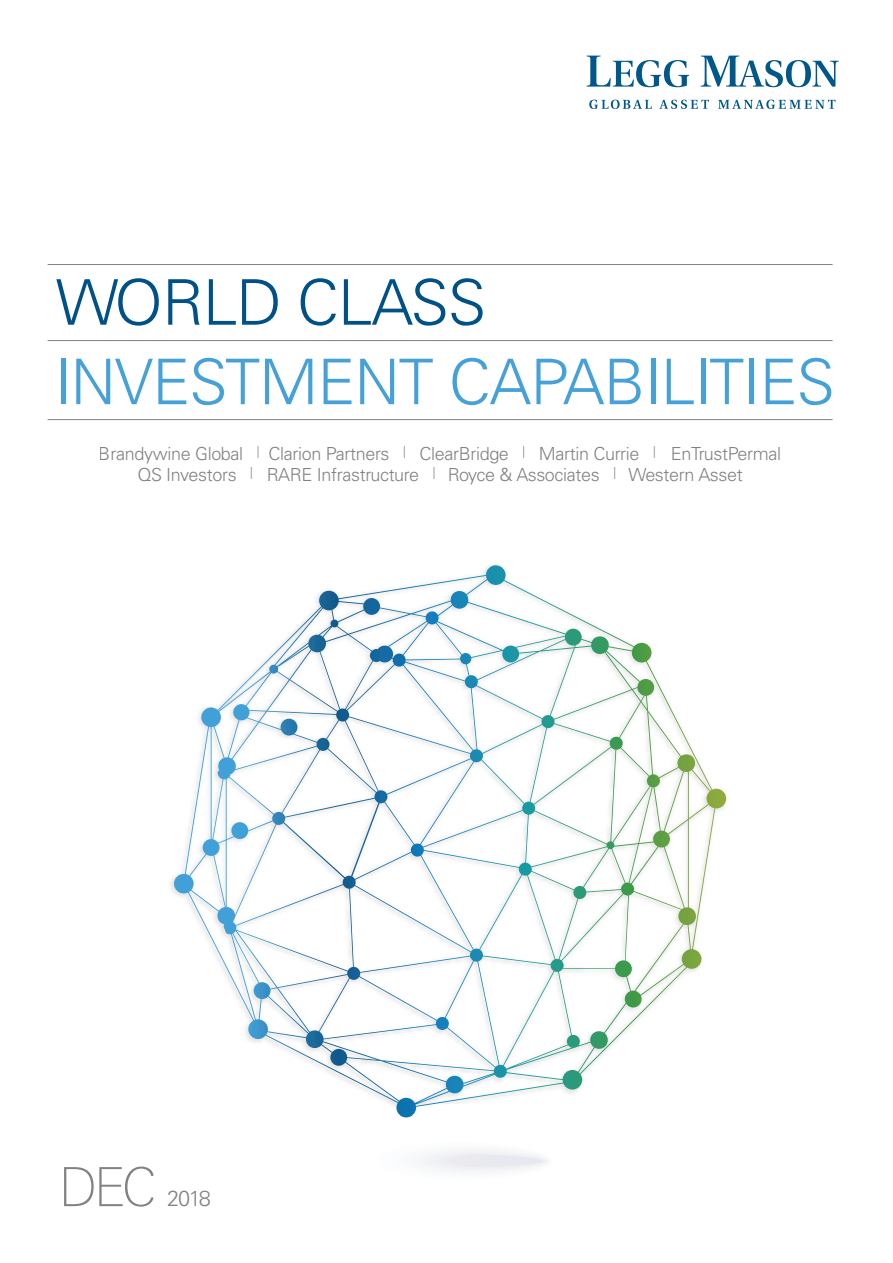
<style>
.page{position:relative;width:893px;height:1263px;background:#fff}
.page>*{position:absolute;margin:0;border:0;box-sizing:border-box;transform-origin:0 0}
.LM_title_3_-_50_54{font:300 63px/79.5px "Univers LT Std";letter-spacing:-.02em;color:#47a1d9}
.Date_MM_QTR___36_Thi{font:100 54px "Linotype Univers 230";color:#808285}
.Date_MM_QTR___36_Thi-2{font:300 21.75px "Univers LT Std";color:#808285}
.t1{font:300 18px/21px "Univers LT Std";letter-spacing:-.02em;color:#808285;text-align:center}
.s1{color:#005187}
</style>
<div class="page">
<hr style="left:48px;top:340px;width:785px;height:1px;background:#808285">
<hr style="left:48px;top:264px;width:785px;height:1px;background:#808285">
<hr style="left:48px;top:419px;width:785px;height:1px;background:#808285">
<svg style="left:587px;top:56px;width:102px;height:31px"></svg>
<svg style="left:701px;top:56px;width:138px;height:31px"></svg>
<svg style="left:589px;top:100px;width:63px;height:9px"></svg>
<svg style="left:659px;top:100px;width:50px;height:9px"></svg>
<svg style="left:718px;top:100px;width:117px;height:9px"></svg>
<svg style="left:174px;top:565px;width:552px;height:552px"></svg>
<svg style="left:421px;top:1150px;width:126px;height:21px"></svg>
<p class="LM_title_3_-_50_54" style="left:54px;top:263px;width:782px"><span class="s1">WORLD CLASS<br></span>INVESTMENT CAPABILITIES</p>
<p class="t1" style="left:99px;top:443px;width:684px">Brandywine Global <sup>|</sup> Clarion Partners <sup>|</sup> ClearBridge <sup>|</sup> Martin Currie <sup>|</sup> EnTrustPermal<br>QS Investors <sup>|</sup> RARE Infrastructure <sup>|</sup> Royce &amp; Associates <sup>|</sup> Western Asset</p>
<p class="Date_MM_QTR___36_Thi" style="left:58px;top:1156px;width:100px">DEC</p>
<p class="Date_MM_QTR___36_Thi-2" style="left:167px;top:1185px;width:46px">2018</p>
</div>
